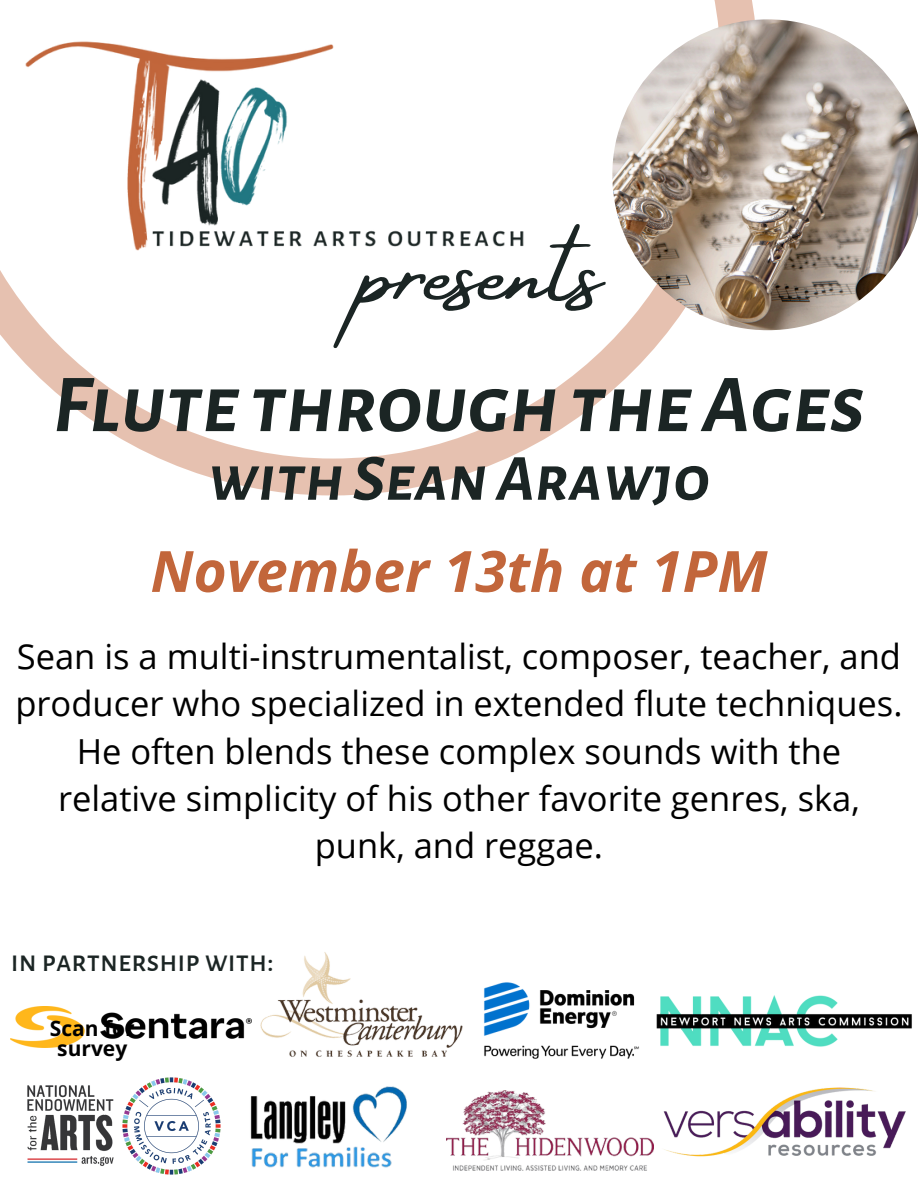
<style>
.page{position:relative;width:918px;height:1188px;background:#fff}
.page>*{position:absolute;margin:0;border:0;box-sizing:border-box;transform-origin:0 0}
.t1{font:108px "Amsterdam Four";color:#1b2524}
.t2{font:italic 700 82.5px "Alegreya Sans SC";color:#1b2524}
.t3{font:italic 700 66px "Alegreya Sans SC";color:#1b2524}
.t4{font:italic 700 57px "Open Sans";color:#c2663b}
.t5{font:34.5px/47.2px "Open Sans";color:#000;text-align:center}
.t6{font:500 30px "Alegreya Sans SC";color:#1b2524}
.t7{font:700 21px/20.2px "Open Sans";color:#000;text-align:center}
</style>
<div class="page">
<svg style="left:0;top:0;width:755px;height:495px"></svg>
<img style="left:11px;top:30px;width:519px;height:230px">
<img style="left:612px;top:19px;width:306px;height:311px">
<img style="left:27px;top:1085px;width:87px;height:81px">
<img style="left:663px;top:1087px;width:243px;height:70px">
<img style="left:656px;top:995px;width:256px;height:52px">
<img style="left:122px;top:1077px;width:99px;height:98px">
<img style="left:11px;top:1006px;width:213px;height:42px">
<img style="left:224px;top:952px;width:239px;height:105px">
<img style="left:447px;top:1090px;width:207px;height:80px">
<img style="left:250px;top:1086px;width:157px;height:82px">
<img style="left:484px;top:982px;width:155px;height:77px">
<p class="t1" style="left:361px;top:211px;width:243px">presents</p>
<p class="t2" style="left:53px;top:365px;width:814px">Flute throughtheAges</p>
<p class="t3" style="left:208px;top:447px;width:503px">withSeanArawjo</p>
<p class="t4" style="left:150px;top:531px;width:618px">November 13th at 1PM</p>
<h1 class="t5" style="left:15px;top:632px;width:889px">Sean is a multi-instrumentalist, composer, teacher, and producer who specialized in extended flute techniques.<br>He often blends these complex sounds with the relative simplicity of his other favorite genres, ska, punk, and reggae.</h1>
<p class="t6" style="left:11px;top:947px;width:265px">in partnership with:</p>
<p class="t7" style="left:50px;top:1017px;width:86px">Scan for survey</p>
</div>
